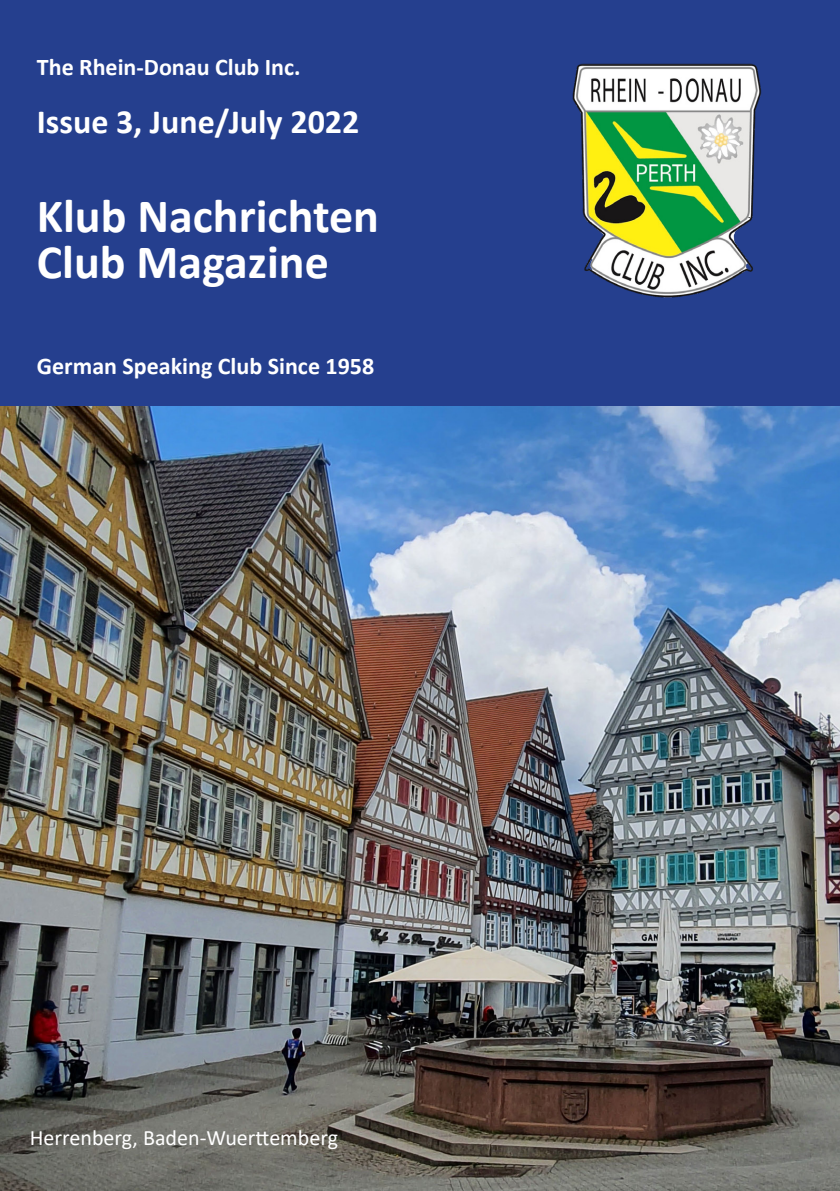
<style>
.page{position:relative;width:840px;height:1191px;background:#fff}
.page>*{position:absolute;margin:0;border:0;box-sizing:border-box;transform-origin:0 0}
.t1{font:700 48px "Calibri";color:#fff}
.t2{font:700 34px "Calibri";color:#fff}
.t3{font:700 24px "Calibri";color:#fff}
.t4{font:22px "Calibri";color:#fff}
</style>
<div class="page">
<div style="left:0;top:0;width:839px;height:406px;background:#253f8e"></div>
<img style="left:572px;top:63px;width:190px;height:235px">
<img style="left:0;top:406px;width:839px;height:785px">
<p class="t3" style="left:37px;top:50px;width:265px">The Rhein-Donau Club Inc.</p>
<p class="t2" style="left:37px;top:98px;width:324px">Issue 3, June/July 2022</p>
<p class="t1" style="left:37px;top:182px;width:343px">Klub Nachrichten</p>
<p class="t1" style="left:37px;top:228px;width:293px">Club Magazine</p>
<p class="t3" style="left:37px;top:349px;width:338px">German Speaking Club Since 1958</p>
<p class="t4" style="left:30px;top:1122px;width:310px">Herrenberg, Baden-Wuerttemberg</p>
</div>
